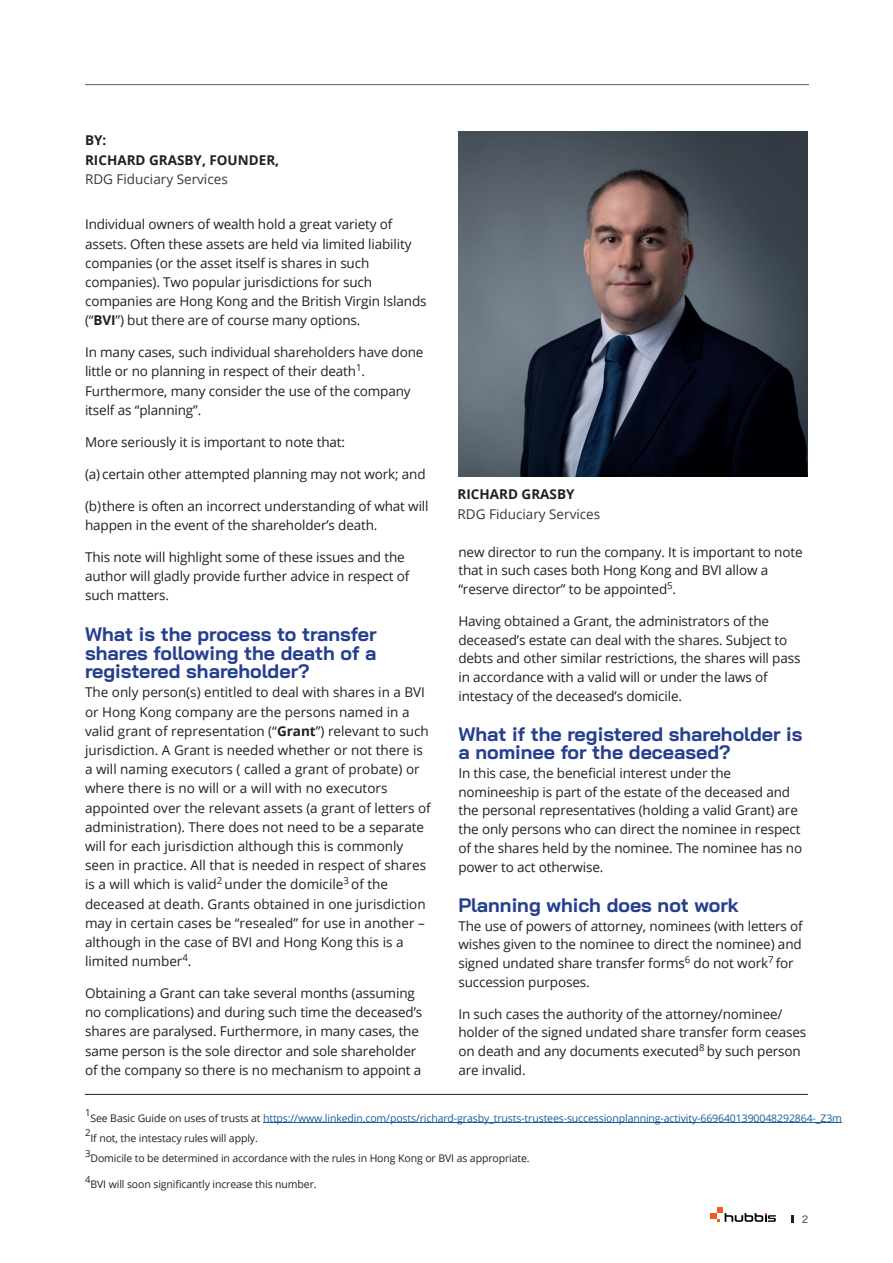
<style>
.page{position:relative;width:893px;height:1263px;background:#fff}
.page>*{position:absolute;margin:0;border:0;box-sizing:border-box;transform-origin:0 0}
.t1{font:700 19.5px/18.5px "Bai Jamjuree";color:#253f8e;text-align:justify}
.t2{font:13.5px/19.2px "Open Sans";letter-spacing:-.01em;color:#231f20}
.t3{font:13.5px "Open Sans";color:#383839}
.t4{font:700 13.5px/19.5px "Open Sans";color:#231f20}
.t5{font:10.5px "Open Sans";letter-spacing:-.01em;color:#231f20}
.t6{font:10.5px "Open Sans";letter-spacing:-.01em;color:#175d9e}
.t7{font:10.5px "Bai Jamjuree";color:#231f20}
.t8{font:9.6px "Open Sans";color:#231f20}
.s1{font-weight:700}
.s2{color:#231f20}
</style>
<div class="page">
<img style="left:458px;top:132px;width:350px;height:345px">
<hr style="left:263px;top:1122px;width:579px;height:1px;background:#175d9e">
<hr style="left:85px;top:1094px;width:723px;height:1px;background:#231f20">
<hr style="left:85px;top:84px;width:724px;height:1px;background:#57585a">
<svg style="left:711px;top:1207px;width:65px;height:15px"></svg>
<svg style="left:792px;top:1215px;width:2px;height:8px"></svg>
<p class="t4" style="left:85px;top:130px;width:196px">BY:<br>RICHARD GRASBY, FOUNDER,</p>
<p class="t3" style="left:85px;top:170px;width:144px">RDG Fiduciary Services</p>
<p class="t2" style="left:85px;top:214px;width:343px">Individual owners of wealth hold a great variety of assets. Often these assets are held via limited liability companies (or the asset itself is shares in such companies). Two popular jurisdictions for such companies are Hong Kong and the British Virgin Islands (“<span class="s1">BVI</span>”) but there are of course many options.</p>
<p class="t2" style="left:85px;top:342px;width:340px">In many cases, such individual shareholders have done little or no planning in respect of their death<sup>1</sup>.<br>Furthermore, many consider the use of the company itself as “planning”.</p>
<p class="t2" style="left:85px;top:432px;width:262px">More seriously it is important to note that:</p>
<p class="t2" style="left:85px;top:464px;width:342px">(a) certain other attempted planning may not work; and</p>
<p class="t2" style="left:85px;top:496px;width:345px">(b)there is often an incorrect understanding of what will happen in the event of the shareholder’s death.</p>
<p class="t2" style="left:85px;top:547px;width:326px">This note will highlight some of these issues and the author will gladly provide further advice in respect of such matters.</p>
<h1 class="t1" style="left:85px;top:625px;width:293px">What is the process to transfer shares following the death of a registered shareholder?</h1>
<p class="t2" style="left:85px;top:682px;width:347px">The only person(s) entitled to deal with shares in a BVI or Hong Kong company are the persons named in a valid grant of representation (“<span class="s1">Grant</span>”) relevant to such jurisdiction. A Grant is needed whether or not there is a will naming executors ( called a grant of probate) or where there is no will or a will with no executors appointed over the relevant assets (a grant of letters of administration). There does not need to be a separate will for each jurisdiction although this is commonly seen in practice. All that is needed in respect of shares is a will which is valid<sup>2</sup> under the domicile<sup>3</sup> of the deceased at death. Grants obtained in one jurisdiction may in certain cases be “resealed” for use in another – although in the case of BVI and Hong Kong this is a limited number<sup>4</sup>.</p>
<p class="t2" style="left:85px;top:983px;width:339px">Obtaining a Grant can take several months (assuming no complications) and during such time the deceased’s shares are paralysed. Furthermore, in many cases, the same person is the sole director and sole shareholder of the company so there is no mechanism to appoint a</p>
<p class="t4" style="left:458px;top:484px;width:118px">RICHARD GRASBY</p>
<p class="t3" style="left:458px;top:505px;width:144px">RDG Fiduciary Services</p>
<p class="t2" style="left:458px;top:542px;width:346px;line-height:18.8px">new director to run the company. It is important to note that in such cases both Hong Kong and BVI allow a “reserve director” to be appointed<sup>5</sup>.</p>
<p class="t2" style="left:458px;top:611px;width:344px;line-height:18.8px">Having obtained a Grant, the administrators of the deceased’s estate can deal with the shares. Subject to debts and other similar restrictions, the shares will pass in accordance with a valid will or under the laws of intestacy of the deceased’s domicile.</p>
<h1 class="t1" style="left:458px;top:725px;width:346px;line-height:18px">What if the registered shareholder is a nominee for the deceased?</h1>
<p class="t2" style="left:458px;top:763px;width:345px;line-height:18.8px">In this case, the beneficial interest under the nomineeship is part of the estate of the deceased and the personal representatives (holding a valid Grant) are the only persons who can direct the nominee in respect of the shares held by the nominee. The nominee has no power to act otherwise.</p>
<h1 class="t1" style="left:458px;top:896px;width:282px">Planning which does not work</h1>
<p class="t2" style="left:458px;top:916px;width:346px;line-height:18.8px">The use of powers of attorney, nominees (with letters of wishes given to the nominee to direct the nominee) and signed undated share transfer forms<sup>6</sup> do not work<sup>7</sup> for succession purposes.</p>
<p class="t2" style="left:458px;top:1004px;width:349px;line-height:18.8px">In such cases the authority of the attorney/nominee/ holder of the signed undated share transfer form ceases on death and any documents executed<sup>8</sup> by such person are invalid.</p>
<p class="t8" style="left:85px;top:1106px;width:7px">1</p>
<p class="t6" style="left:90px;top:1111px;width:753px"><span class="s2">See Basic Guide on uses of trusts at</span> https://www.linkedin.com/posts/richard-grasby_trusts-trustees-successionplanning-activity-6696401390048292864-_Z3m</p>
<p class="t8" style="left:85px;top:1126px;width:7px">2</p>
<p class="t5" style="left:90px;top:1131px;width:169px">If not, the intestacy rules will apply.</p>
<p class="t8" style="left:85px;top:1147px;width:7px">3</p>
<p class="t5" style="left:90px;top:1151px;width:441px">Domicile to be determined in accordance with the rules in Hong Kong or BVI as appropriate.</p>
<p class="t8" style="left:85px;top:1173px;width:7px">4</p>
<p class="t5" style="left:90px;top:1177px;width:228px">BVI will soon significantly increase this number.</p>
<p class="t7" style="left:802px;top:1210px;width:7px">2</p>
</div>
